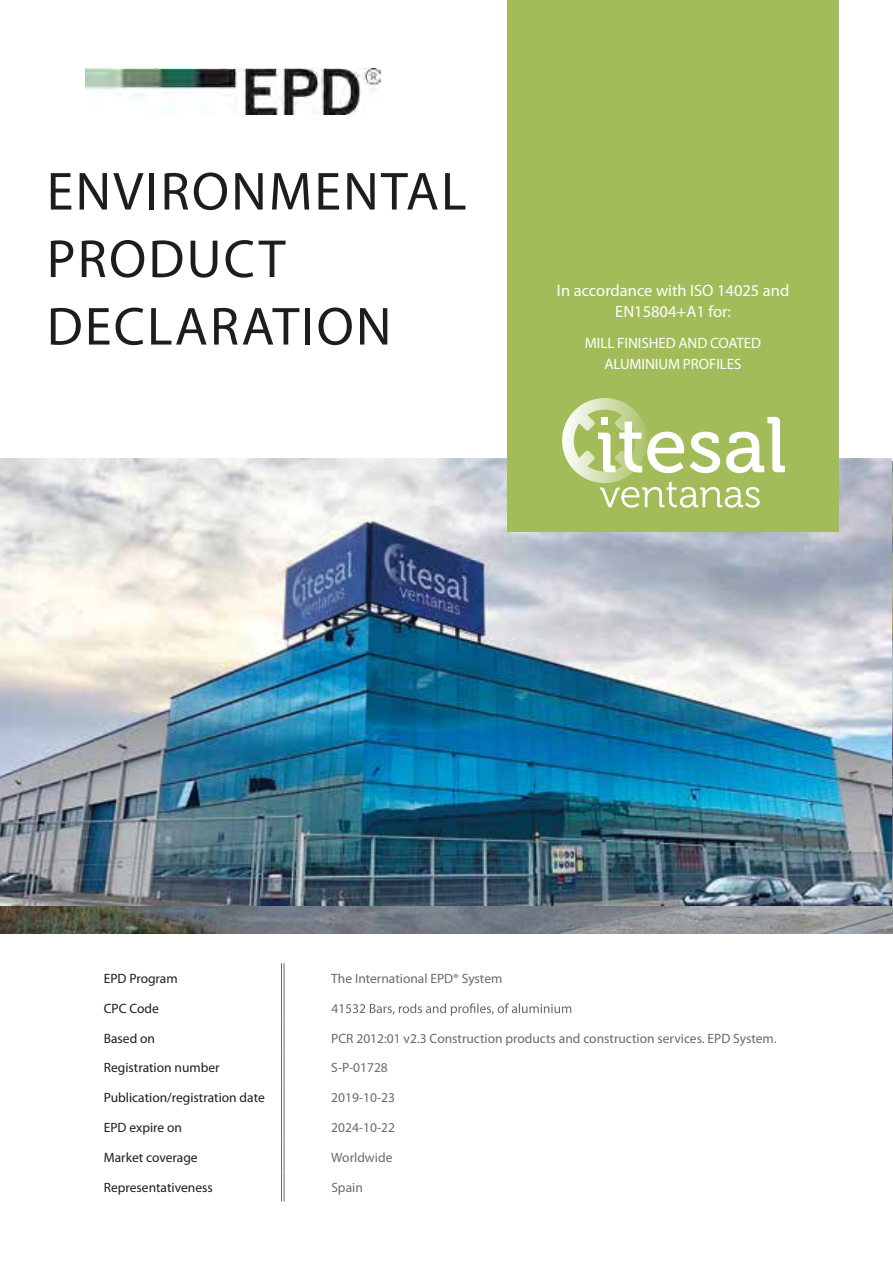
<style>
.page{position:relative;width:893px;height:1263px;background:#fff}
.page>*{position:absolute;margin:0;border:0;box-sizing:border-box;transform-origin:0 0}
.t1{font:54px/67.5px "Myriad Pro";letter-spacing:.04em;color:#1d1d1b}
.t2{font:16.5px "Myriad Pro";color:#fff}
.t3{font:15px/21px "Myriad Pro";letter-spacing:-.005em;color:#fff;text-align:center}
.t4{font:13.5px "Myriad Pro";color:#6d6968}
.t5{font:13.5px "Myriad Pro";color:#1d1d1b}
</style>
<div class="page">
<img style="left:1px;top:905px;width:891px;height:28px">
<hr style="left:281px;top:963px;width:1px;height:30px;background:#6d6968">
<hr style="left:284px;top:963px;width:1px;height:30px;background:#6d6968">
<hr style="left:281px;top:993px;width:1px;height:30px;background:#6d6968">
<hr style="left:284px;top:993px;width:1px;height:30px;background:#6d6968">
<svg style="left:281px;top:1023px;width:4px;height:29px"></svg>
<hr style="left:281px;top:1052px;width:1px;height:30px;background:#6d6968">
<hr style="left:284px;top:1052px;width:1px;height:30px;background:#6d6968">
<hr style="left:281px;top:1082px;width:1px;height:30px;background:#6d6968">
<hr style="left:284px;top:1082px;width:1px;height:30px;background:#6d6968">
<hr style="left:281px;top:1112px;width:1px;height:30px;background:#6d6968">
<hr style="left:284px;top:1112px;width:1px;height:30px;background:#6d6968">
<svg style="left:281px;top:1142px;width:4px;height:29px"></svg>
<hr style="left:281px;top:1171px;width:1px;height:30px;background:#6d6968">
<hr style="left:284px;top:1171px;width:1px;height:30px;background:#6d6968">
<svg style="left:331px;top:1003px;width:240px;height:13px"></svg>
<img style="left:85px;top:68px;width:296px;height:47px">
<img style="left:0;top:458px;width:892px;height:447px">
<div style="left:507px;top:0;width:332px;height:531px;background:#a1bc58"></div>
<svg style="left:562px;top:398px;width:223px;height:110px"></svg>
<h1 class="t1" style="left:47px;top:157px;width:421px">ENVIRONMENTAL<br>PRODUCT<br>DECLARATION</h1>
<p class="t2" style="left:557px;top:280px;width:234px">In accordance with ISO 14025 and</p>
<p class="t2" style="left:615px;top:301px;width:117px">EN15804+A1 for:</p>
<p class="t3" style="left:585px;top:332px;width:178px">MILL FINISHED AND COATED<br>ALUMINIUM PROFILES</p>
<p class="t5" style="left:104px;top:970px;width:75px">EPD Program</p>
<p class="t4" style="left:331px;top:970px;width:173px">The International EPD® System</p>
<p class="t5" style="left:104px;top:1000px;width:57px">CPC Code</p>
<p class="t5" style="left:104px;top:1030px;width:53px">Based on</p>
<p class="t4" style="left:331px;top:1030px;width:447px">PCR 2012:01 v2.3 Construction products and construction services. EPD System.</p>
<p class="t5" style="left:104px;top:1059px;width:117px">Registration number</p>
<p class="t4" style="left:331px;top:1059px;width:58px">S-P-01728</p>
<p class="t5" style="left:104px;top:1089px;width:163px">Publication/registration date</p>
<p class="t4" style="left:331px;top:1089px;width:65px">2019-10-23</p>
<p class="t5" style="left:104px;top:1119px;width:80px">EPD expire on</p>
<p class="t4" style="left:331px;top:1119px;width:65px">2024-10-22</p>
<p class="t5" style="left:104px;top:1149px;width:95px">Market coverage</p>
<p class="t4" style="left:331px;top:1149px;width:63px">Worldwide</p>
<p class="t5" style="left:104px;top:1179px;width:110px">Representativeness</p>
<p class="t4" style="left:331px;top:1179px;width:33px">Spain</p>
</div>
